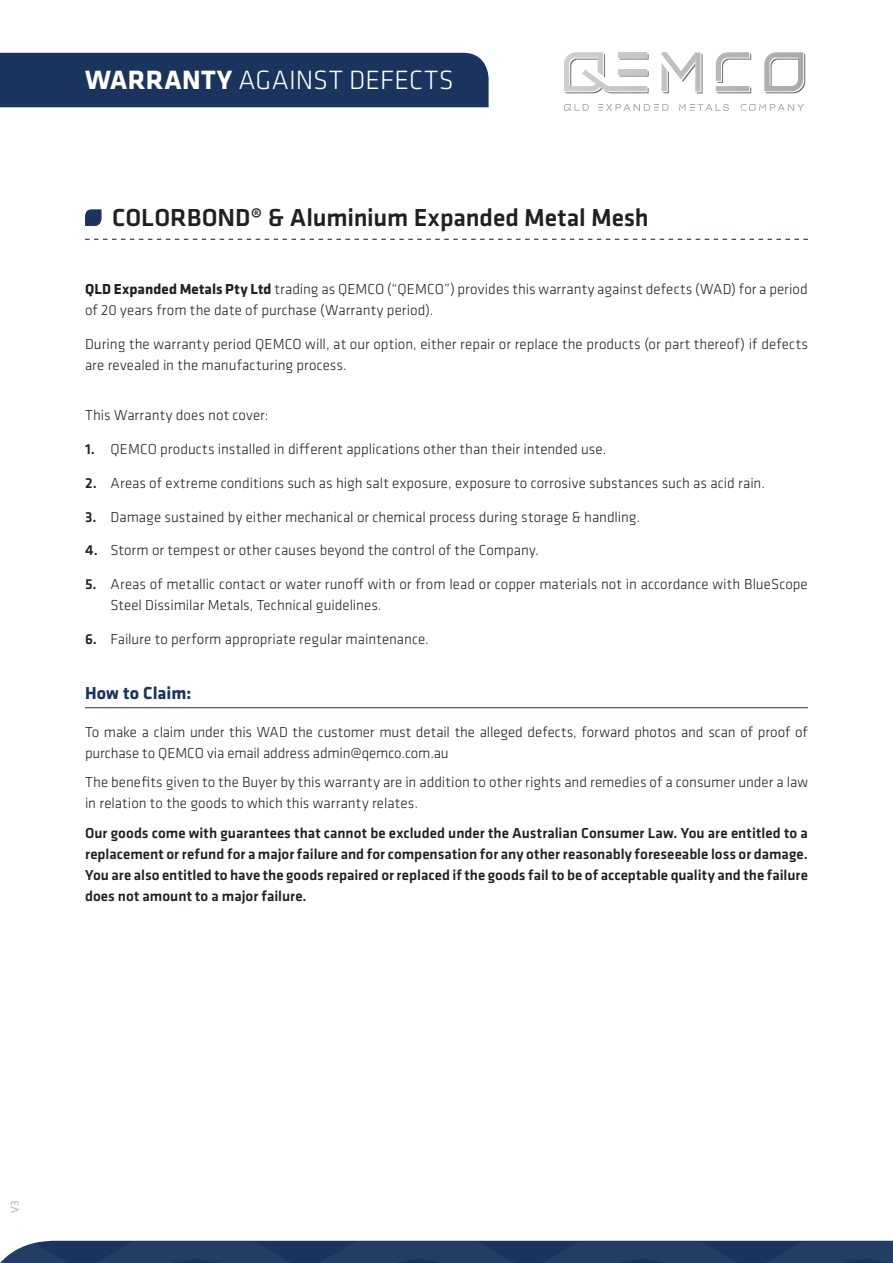
<style>
.page{position:relative;width:893px;height:1263px;background:#fff}
.page>*{position:absolute;margin:0;border:0;box-sizing:border-box;transform-origin:0 0}
.t1{font:300 27.45px "Klavika";letter-spacing:.005em;color:#fff}
.t2{font:500 25.5px "Klavika";letter-spacing:-.005em;color:#231f20}
.t3{font:700 18px "Klavika";letter-spacing:.005em;color:#1a345d}
.t4{font:300 15px/21px "Klavika";color:#231f20}
.t5{font:500 15px/21px "Klavika";color:#231f20;text-align:justify}
.t6{font:300 11.25px "Klavika";color:#939598}
.s1{font-weight:700}
.s2{font-weight:500}
</style>
<div class="page">
<div style="left:0;top:53px;width:489px;height:54px;background:#1a345d"></div>
<svg style="left:764px;top:52px;width:41px;height:41px"></svg>
<svg style="left:662px;top:52px;width:41px;height:41px"></svg>
<svg style="left:716px;top:52px;width:35px;height:41px"></svg>
<svg style="left:564px;top:52px;width:85px;height:41px"></svg>
<svg style="left:598px;top:104px;width:71px;height:7px"></svg>
<svg style="left:679px;top:104px;width:50px;height:7px"></svg>
<svg style="left:741px;top:104px;width:63px;height:7px"></svg>
<svg style="left:564px;top:104px;width:25px;height:7px"></svg>
<svg style="left:85px;top:239px;width:723px;height:1px"></svg>
<hr style="left:85px;top:707px;width:723px;height:1px;background:#1a345d">
<svg style="left:85px;top:209px;width:17px;height:17px"></svg>
<svg style="left:0;top:1241px;width:893px;height:22px;background:#243d64"></svg>
<h1 class="t1" style="left:85px;top:64px;width:370px"><span class="s1">WARRANTY</span> AGAINST DEFECTS</h1>
<p class="t2" style="left:112px;top:204px;width:538px">COLORBOND® &amp; Aluminium Expanded Metal Mesh</p>
<p class="t4" style="left:85px;top:279px;width:724px"><span class="s1">QLD Expanded Metals Pty Ltd</span> trading as QEMCO (“QEMCO”) provides this warranty against defects (WAD) for a period of 20 years from the date of purchase (Warranty period).</p>
<p class="t4" style="left:85px;top:333px;width:724px">During the warranty period QEMCO will, at our option, either repair or replace the products (or part thereof) if defects are revealed in the manufacturing process.</p>
<p class="t4" style="left:85px;top:405px;width:185px">This Warranty does not cover:</p>
<p class="t4" style="left:85px;top:439px;width:523px"><span class="s2">1.</span> QEMCO products installed in different applications other than their intended use.</p>
<p class="t4" style="left:85px;top:473px;width:681px"><span class="s2">2.</span> Areas of extreme conditions such as high salt exposure, exposure to corrosive substances such as acid rain.</p>
<p class="t4" style="left:85px;top:506px;width:557px"><span class="s2">3.</span> Damage sustained by either mechanical or chemical process during storage &amp; handling.</p>
<p class="t4" style="left:85px;top:540px;width:455px"><span class="s2">4.</span> Storm or tempest or other causes beyond the control of the Company.</p>
<p class="t4" style="left:111px;top:574px;width:699px;text-indent:-26px"><span class="s2">5.</span> Areas of metallic contact or water runoff with or from lead or copper materials not in accordance with BlueScope<br>Steel Dissimilar Metals, Technical guidelines.</p>
<p class="t4" style="left:85px;top:629px;width:345px"><span class="s2">6.</span> Failure to perform appropriate regular maintenance.</p>
<p class="t3" style="left:85px;top:683px;width:108px">How to Claim:</p>
<p class="t4" style="left:85px;top:722px;width:724px">To make a claim under this WAD the customer must detail the alleged defects, forward photos and scan of proof of purchase to QEMCO via email address admin@qemco.com.au</p>
<p class="t4" style="left:85px;top:772px;width:724px">The benefits given to the Buyer by this warranty are in addition to other rights and remedies of a consumer under a law in relation to the goods to which this warranty relates.</p>
<p class="t5" style="left:85px;top:823px;width:724px">Our goods come with guarantees that cannot be excluded under the Australian Consumer Law. You are entitled to a replacement or refund for a major failure and for compensation for any other reasonably foreseeable loss or damage.<br>You are also entitled to have the goods repaired or replaced if the goods fail to be of acceptable quality and the failure does not amount to a major failure.</p>
<p class="t6" style="left:9px;top:1213px;width:14px;rotate:-90deg">V3</p>
</div>
